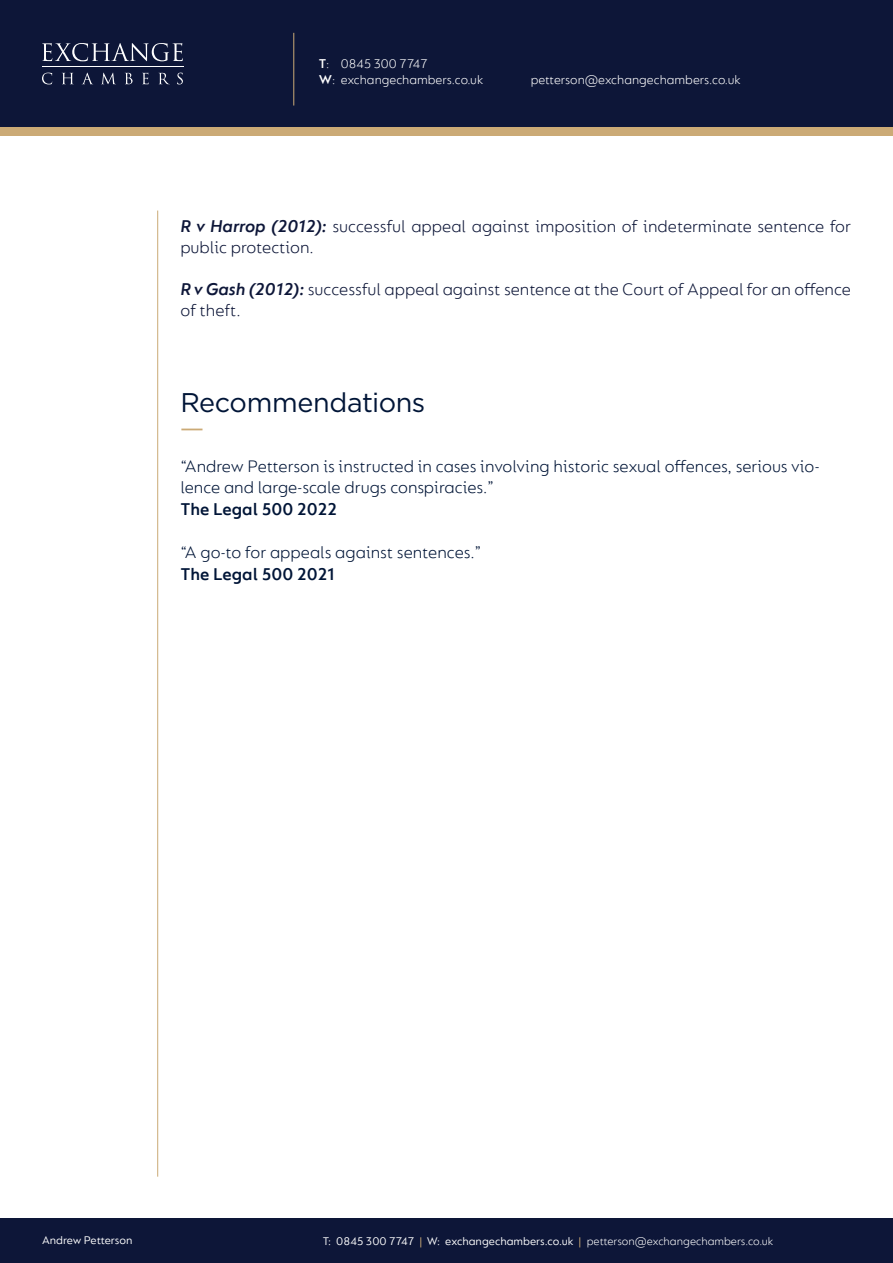
<style>
.page{position:relative;width:893px;height:1263px;background:#fff}
.page>*{position:absolute;margin:0;border:0;box-sizing:border-box;transform-origin:0 0}
.t1{font:27px "Gotham";letter-spacing:-.015em;color:#001537}
.t2{font:300 18px/21px "FS Lucas";color:#0d1638}
.t3{font:300 18px/21.6px "FS Lucas";color:#001537}
.t4{font:600 18px "FS Lucas";color:#001537}
.t5{font:300 13.5px/16.2px "FS Lucas";color:#fff}
.t6{font:12px "FS Lucas";color:#fff}
.s1{font-weight:600}
.s2{font-weight:600;font-style:italic}
.s3{color:#cbaa76}
.s4{font-weight:300}
</style>
<div class="page">
<div style="left:0;top:64px;width:893px;height:72px;background:#cbaa76"></div>
<div style="left:0;top:0;width:893px;height:127px;background:#0d1638"></div>
<div style="left:0;top:1219px;width:893px;height:44px;background:#0d1638"></div>
<hr style="left:42px;top:67px;width:142px;height:1px;background:#fff">
<svg style="left:42px;top:43px;width:141px;height:18px"></svg>
<svg style="left:42px;top:73px;width:10px;height:11px"></svg>
<svg style="left:62px;top:73px;width:11px;height:11px"></svg>
<svg style="left:82px;top:73px;width:11px;height:11px"></svg>
<svg style="left:102px;top:73px;width:13px;height:11px"></svg>
<svg style="left:125px;top:73px;width:8px;height:11px"></svg>
<svg style="left:142px;top:73px;width:7px;height:11px"></svg>
<svg style="left:159px;top:73px;width:10px;height:11px"></svg>
<svg style="left:177px;top:73px;width:6px;height:11px"></svg>
<hr style="left:293px;top:33px;width:1px;height:73px;background:#cbaa76">
<hr style="left:157px;top:211px;width:1px;height:966px;background:#cbaa76">
<svg style="left:181px;top:429px;width:21px;height:1px"></svg>
<p class="t5" style="left:319px;top:55px;width:166px"><span class="s1">T</span>: 0845 300 7747<br><span class="s1">W</span>: exchangechambers.co.uk</p>
<p class="t5" style="left:531px;top:71px;width:211px">petterson@exchangechambers.co.uk</p>
<p class="t2" style="left:180px;top:215px;width:672px"><span class="s2">R v Harrop (2012):</span> successful appeal against imposition of indeterminate sentence for public protection.</p>
<p class="t2" style="left:180px;top:278px;width:672px"><span class="s2">R v Gash (2012):</span> successful appeal against sentence at the Court of Appeal for an offence of theft.</p>
<p class="t1" style="left:180px;top:385px;width:247px">Recommendations</p>
<p class="t3" style="left:180px;top:455px;width:641px">“Andrew Petterson is instructed in cases involving historic sexual offences, serious vio&shy;lence and large-scale drugs conspiracies.”</p>
<p class="t4" style="left:180px;top:499px;width:158px">The Legal 500 2022</p>
<p class="t3" style="left:180px;top:541px;width:302px">“A go-to for appeals against sentences.”<br><span class="s1">The Legal 500 2021</span></p>
<p class="t6" style="left:42px;top:1233px;width:92px">Andrew Petterson</p>
<p class="t6" style="left:323px;top:1235px;width:452px">T: 0845 300 7747 <span class="s3">|</span> W: exchangechambers.co.uk <span class="s3">|</span> <span class="s4">petterson@exchangechambers.co.uk</span></p>
</div>
